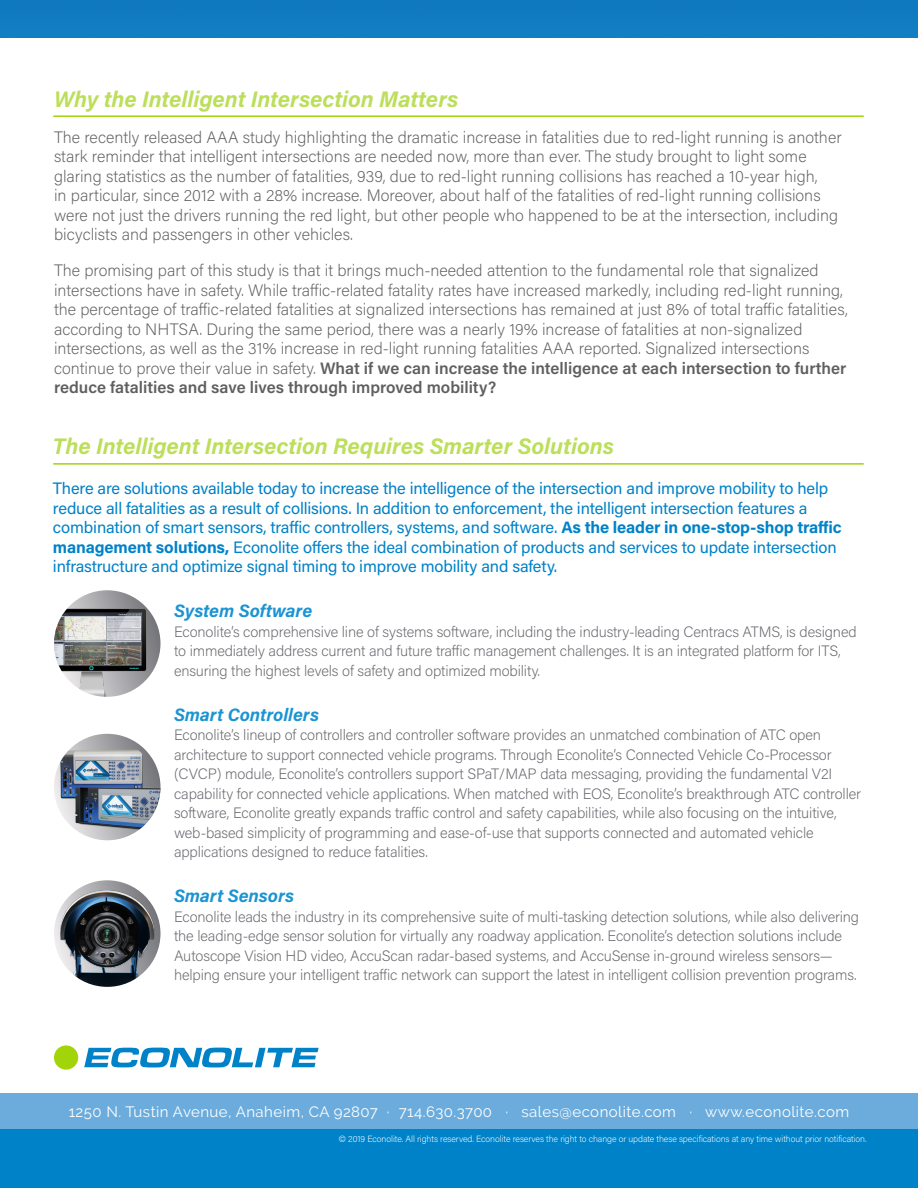
<style>
.page{position:relative;width:918px;height:1188px;background:#fff}
.page>*{position:absolute;margin:0;border:0;box-sizing:border-box;transform-origin:0 0}
.Paragraph_Style_4{font:italic 700 22.5px "Acumin Pro";color:#bcde5a}
.Front_Page_Content{font:italic 700 22.5px "Acumin Pro";color:#bcde5a}
.Paragraph_Style_4-2{font:italic 700 18px "Acumin Pro";color:#1a94d2}
.Front_Page_Content-2{font:200 16.5px/19.5px "Acumin Pro";color:#5f5f62}
.Paragraph_Style_4-3{font:16.5px/19.6px "Acumin Pro";letter-spacing:-.01em;color:#0082c8}
.Paragraph_Style_2{font:200 15px/19.5px "Acumin Pro";letter-spacing:-.01em;color:#63656a}
.t1{font:15px "Raleway";letter-spacing:.03em;color:#fff}
.t2{font:200 9px "Acumin Pro";letter-spacing:-.01em;color:#fff}
.s1{font-weight:600}
.s2{font-weight:700}
</style>
<div class="page">
<div style="left:0;top:1094px;width:918px;height:94px;background:#0082c8"></div>
<div style="left:0;top:1094px;width:918px;height:35px;background:#6bacdd"></div>
<svg style="left:84px;top:1048px;width:235px;height:19px"></svg>
<div style="left:54px;top:1045px;width:24px;height:25px;background:#a2d40a;border-radius:50%"></div>
<div style="left:0;top:0;width:918px;height:38px;background:#117cc0"></div>
<hr style="left:54px;top:463px;width:809px;height:2px;background:#a2d40a">
<hr style="left:54px;top:115px;width:809px;height:2px;background:#a2d40a">
<svg style="left:54px;top:590px;width:106px;height:107px"></svg>
<img style="left:54px;top:592px;width:98px;height:105px">
<svg style="left:54px;top:734px;width:106px;height:106px"></svg>
<img style="left:54px;top:742px;width:106px;height:90px">
<img style="left:54px;top:880px;width:106px;height:107px;border-radius:53px">
<p class="Front_Page_Content" style="left:54px;top:83px;width:406px">Why the Intelligent Intersection Matters</p>
<p class="Front_Page_Content-2" style="left:54px;top:127px;width:789px">The recently released AAA study highlighting the dramatic increase in fatalities due to red-light running is another stark reminder that intelligent intersections are needed now, more than ever. The study brought to light some glaring statistics as the number of fatalities, 939, due to red-light running collisions has reached a 10-year high,<br>in particular, since 2012 with a 28% increase. Moreover, about half of the fatalities of red-light running collisions were not just the drivers running the red light, but other people who happened to be at the intersection, including bicyclists and passengers in other vehicles.</p>
<p class="Front_Page_Content-2" style="left:54px;top:260px;width:795px">The promising part of this study is that it brings much-needed attention to the fundamental role that signalized intersections have in safety. While traffic-related fatality rates have increased markedly, including red-light running, the percentage of traffic-related fatalities at signalized intersections has remained at just 8% of total traffic fatalities, according to NHTSA. During the same period, there was a nearly 19% increase of fatalities at non-signalized intersections, as well as the 31% increase in red-light running fatalities AAA reported. Signalized intersections continue to prove their value in safety. <span class="s1">What if we can increase the intelligence at each intersection to further reduce fatalities and save lives through improved mobility?</span></p>
<p class="Paragraph_Style_4" style="left:53px;top:431px;width:562px">The Intelligent Intersection Requires Smarter Solutions</p>
<p class="Paragraph_Style_4-3" style="left:53px;top:478px;width:790px">There are solutions available today to increase the intelligence of the intersection and improve mobility to help reduce all fatalities as a result of collisions. In addition to enforcement, the intelligent intersection features a combination of smart sensors, traffic controllers, systems, and software. <span class="s2">As the leader in one-stop-shop traffic management solutions,</span> Econolite offers the ideal combination of products and services to update intersection infrastructure and optimize signal timing to improve mobility and safety.</p>
<p class="Paragraph_Style_4-2" style="left:174px;top:598px;width:140px">System Software</p>
<p class="Paragraph_Style_2" style="left:174px;top:621px;width:684px">Econolite’s comprehensive line of systems software, including the industry-leading Centracs ATMS, is designed to immediately address current and future traffic management challenges. It is an integrated platform for ITS, ensuring the highest levels of safety and optimized mobility.</p>
<p class="Paragraph_Style_4-2" style="left:174px;top:702px;width:147px">Smart Controllers</p>
<p class="Paragraph_Style_2" style="left:174px;top:725px;width:689px">Econolite’s lineup of controllers and controller software provides an unmatched combination of ATC open architecture to support connected vehicle programs. Through Econolite’s Connected Vehicle Co-Processor (CVCP) module, Econolite’s controllers support SPaT/MAP data messaging, providing the fundamental V2I capability for connected vehicle applications. When matched with EOS, Econolite’s breakthrough ATC controller software, Econolite greatly expands traffic control and safety capabilities, while also focusing on the intuitive, web-based simplicity of programming and ease-of-use that supports connected and automated vehicle applications designed to reduce fatalities.</p>
<p class="Paragraph_Style_4-2" style="left:174px;top:883px;width:122px">Smart Sensors</p>
<p class="Paragraph_Style_2" style="left:174px;top:906px;width:687px">Econolite leads the industry in its comprehensive suite of multi-tasking detection solutions, while also delivering the leading-edge sensor solution for virtually any roadway application. Econolite’s detection solutions include Autoscope Vision HD video, AccuScan radar-based systems, and AccuSense in-ground wireless sensors— helping ensure your intelligent traffic network can support the latest in intelligent collision prevention programs.</p>
<p class="t1" style="left:69px;top:1103px;width:782px">1250 N. Tustin Avenue, Anaheim, CA 92807 ∙ 714.630.3700 ∙ sales@econolite.com ∙ www.econolite.com</p>
<p class="t2" style="left:339px;top:1133px;width:529px">© 2019 Econolite. All rights reserved. Econolite reserves the right to change or update these specifications at any time without prior notification.</p>
</div>
